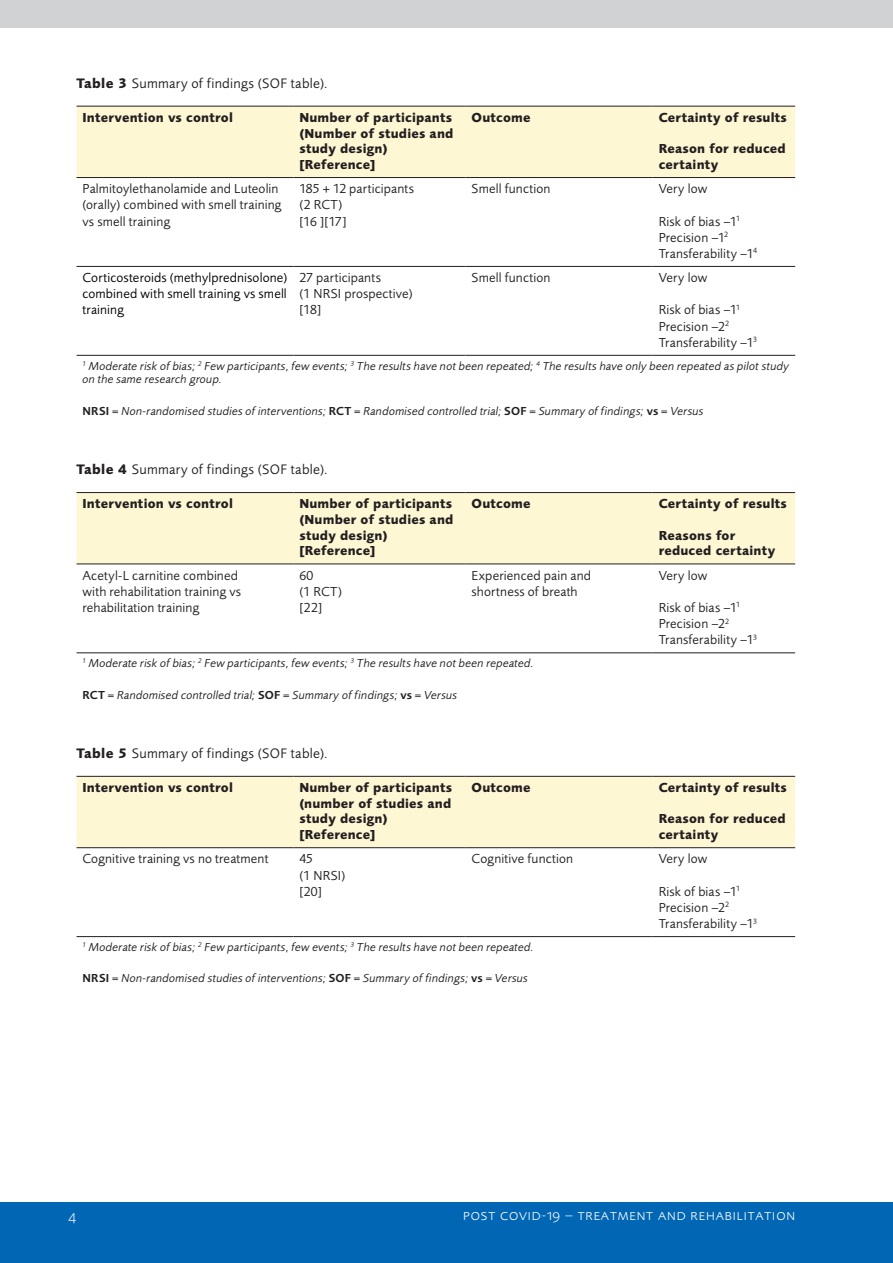
<style>
.page{position:relative;width:893px;height:1263px;background:#fff}
.page>*{position:absolute;margin:0;border:0;box-sizing:border-box;transform-origin:0 0}
.t1{font:300 15.45px "Foundry Sans Expert";letter-spacing:.03em;color:#fff}
.t2{font:14.25px "Foundry Sans";letter-spacing:.02em;color:#231f20}
.Tabelltext{font:13.5px/16.2px "Foundry Sans";letter-spacing:.01em;color:#231f20}
.Kolumnrubriker{font:700 13.5px/15.8px "Foundry Sans";letter-spacing:.015em;color:#231f20}
.Tabelltext-2{font:13.5px/16.2px "Foundry Sans";letter-spacing:.01em;color:#000;text-align:justify}
.Tabellförklaring{font:italic 12px/13.5px "Foundry Sans";letter-spacing:.015em;color:#231f20}
.s1{font-weight:700}
.s2{font-weight:600;font-style:normal}
</style>
<div class="page">
<div style="left:0;top:0;width:893px;height:28px;background:#d1d2d4"></div>
<div style="left:0;top:1202px;width:893px;height:61px;background:#0166b3"></div>
<div style="left:77px;top:107px;width:718px;height:70px;background:#fef7d4"></div>
<hr style="left:77px;top:266px;width:216px;height:1px;background:#231f20">
<hr style="left:293px;top:266px;width:173px;height:1px;background:#231f20">
<hr style="left:466px;top:266px;width:187px;height:1px;background:#231f20">
<hr style="left:653px;top:266px;width:142px;height:1px;background:#231f20">
<hr style="left:77px;top:106px;width:216px;height:1px;background:#231f20">
<hr style="left:293px;top:106px;width:173px;height:1px;background:#231f20">
<hr style="left:466px;top:106px;width:187px;height:1px;background:#231f20">
<hr style="left:653px;top:106px;width:142px;height:1px;background:#231f20">
<hr style="left:77px;top:177px;width:216px;height:1px;background:#231f20">
<hr style="left:293px;top:177px;width:173px;height:1px;background:#231f20">
<hr style="left:466px;top:177px;width:187px;height:1px;background:#231f20">
<hr style="left:653px;top:177px;width:142px;height:1px;background:#231f20">
<hr style="left:77px;top:355px;width:216px;height:1px;background:#231f20">
<hr style="left:293px;top:355px;width:173px;height:1px;background:#231f20">
<hr style="left:466px;top:355px;width:187px;height:1px;background:#231f20">
<hr style="left:653px;top:355px;width:142px;height:1px;background:#231f20">
<div style="left:77px;top:493px;width:718px;height:71px;background:#fef7d4"></div>
<hr style="left:77px;top:492px;width:216px;height:1px;background:#231f20">
<hr style="left:293px;top:492px;width:173px;height:1px;background:#231f20">
<hr style="left:466px;top:492px;width:187px;height:1px;background:#231f20">
<hr style="left:653px;top:492px;width:142px;height:1px;background:#231f20">
<hr style="left:77px;top:564px;width:216px;height:1px;background:#231f20">
<hr style="left:293px;top:564px;width:173px;height:1px;background:#231f20">
<hr style="left:466px;top:564px;width:187px;height:1px;background:#231f20">
<hr style="left:653px;top:564px;width:142px;height:1px;background:#231f20">
<hr style="left:77px;top:652px;width:216px;height:1px;background:#231f20">
<hr style="left:293px;top:652px;width:173px;height:1px;background:#231f20">
<hr style="left:466px;top:652px;width:187px;height:1px;background:#231f20">
<hr style="left:653px;top:652px;width:142px;height:1px;background:#231f20">
<div style="left:77px;top:777px;width:718px;height:70px;background:#fef7d4"></div>
<hr style="left:77px;top:776px;width:216px;height:1px;background:#231f20">
<hr style="left:293px;top:776px;width:173px;height:1px;background:#231f20">
<hr style="left:466px;top:776px;width:187px;height:1px;background:#231f20">
<hr style="left:653px;top:776px;width:142px;height:1px;background:#231f20">
<hr style="left:77px;top:847px;width:216px;height:1px;background:#231f20">
<hr style="left:293px;top:847px;width:173px;height:1px;background:#231f20">
<hr style="left:466px;top:847px;width:187px;height:1px;background:#231f20">
<hr style="left:653px;top:847px;width:142px;height:1px;background:#231f20">
<hr style="left:77px;top:936px;width:216px;height:1px;background:#231f20">
<hr style="left:293px;top:936px;width:173px;height:1px;background:#231f20">
<hr style="left:466px;top:936px;width:187px;height:1px;background:#231f20">
<hr style="left:653px;top:936px;width:142px;height:1px;background:#231f20">
<h4 class="t2" style="left:77px;top:75px;width:253px"><span class="s1">Table 3</span> Summary of findings (SOF table).</h4>
<p class="Kolumnrubriker" style="left:82px;top:109px;width:152px">Intervention vs control</p>
<p class="Kolumnrubriker" style="left:299px;top:109px;width:154px">Number of participants</p>
<p class="Kolumnrubriker" style="left:299px;top:125px;width:156px">(Number of studies and study design)</p>
<p class="Kolumnrubriker" style="left:299px;top:157px;width:77px">[Reference]</p>
<p class="Tabelltext" style="left:82px;top:180px;width:201px">Palmitoylethanolamide and Luteolin (orally) combined with smell training vs smell training</p>
<p class="Tabelltext" style="left:299px;top:180px;width:116px">185 + 12 participants</p>
<p class="Tabelltext" style="left:299px;top:197px;width:45px">(2 RCT)</p>
<p class="Tabelltext" style="left:299px;top:213px;width:49px">[16 ][17]</p>
<p class="Kolumnrubriker" style="left:472px;top:109px;width:60px">Outcome</p>
<p class="Kolumnrubriker" style="left:659px;top:109px;width:130px">Certainty of results</p>
<p class="Kolumnrubriker" style="left:659px;top:141px;width:129px">Reason for reduced certainty</p>
<p class="Tabelltext" style="left:472px;top:180px;width:80px">Smell function</p>
<p class="Tabelltext" style="left:659px;top:180px;width:50px">Very low</p>
<p class="Tabelltext" style="left:659px;top:213px;width:83px">Risk of bias –1<sup>1</sup></p>
<p class="Tabelltext" style="left:659px;top:229px;width:71px">Precision –1<sup>2</sup></p>
<p class="Tabelltext" style="left:659px;top:245px;width:100px">Transferability –1<sup>4</sup></p>
<p class="Tabelltext" style="left:472px;top:269px;width:80px">Smell function</p>
<p class="Tabelltext" style="left:659px;top:269px;width:50px">Very low</p>
<p class="Tabelltext" style="left:659px;top:302px;width:83px">Risk of bias –1<sup>1</sup></p>
<p class="Tabelltext" style="left:659px;top:318px;width:72px">Precision –2<sup>2</sup></p>
<p class="Tabelltext" style="left:659px;top:334px;width:100px">Transferability –1<sup>3</sup></p>
<p class="Tabellförklaring" style="left:82px;top:359px;width:708px"><sup>1</sup> Moderate risk of bias; <sup>2</sup> Few participants, few events; <sup>3</sup> The results have not been repeated; <sup>4</sup> The results have only been repeated as pilot study on the same research group.</p>
<p class="Tabellförklaring" style="left:82px;top:404px;width:622px"><span class="s2">NRSI</span> = Non-randomised studies of interventions; <span class="s2">RCT</span> = Randomised controlled trial; <span class="s2">SOF</span> = Summary of findings; <span class="s2">vs</span> = Versus</p>
<p class="Tabelltext-2" style="left:82px;top:269px;width:206px">Corticosteroids (methylprednisolone) combined with smell training vs smell training</p>
<p class="Tabelltext" style="left:299px;top:269px;width:83px">27 participants</p>
<p class="Tabelltext" style="left:299px;top:286px;width:115px">(1 NRSI prospective)</p>
<p class="Tabelltext" style="left:299px;top:302px;width:23px">[18]</p>
<h4 class="t2" style="left:77px;top:461px;width:253px"><span class="s1">Table 4</span> Summary of findings (SOF table).</h4>
<p class="Kolumnrubriker" style="left:82px;top:496px;width:152px">Intervention vs control</p>
<p class="Kolumnrubriker" style="left:299px;top:496px;width:154px">Number of participants</p>
<p class="Kolumnrubriker" style="left:299px;top:511px;width:156px">(Number of studies and study design)</p>
<p class="Kolumnrubriker" style="left:299px;top:543px;width:77px">[Reference]</p>
<p class="Kolumnrubriker" style="left:472px;top:496px;width:60px">Outcome</p>
<p class="Kolumnrubriker" style="left:659px;top:496px;width:130px">Certainty of results</p>
<p class="Kolumnrubriker" style="left:659px;top:527px;width:118px">Reasons for reduced certainty</p>
<p class="Tabelltext" style="left:82px;top:567px;width:160px">Acetyl-L carnitine combined with rehabilitation training vs rehabilitation training</p>
<p class="Tabelltext" style="left:299px;top:567px;width:15px">60</p>
<p class="Tabelltext" style="left:472px;top:567px;width:121px">Experienced pain and shortness of breath</p>
<p class="Tabelltext" style="left:659px;top:567px;width:50px">Very low</p>
<p class="Tabelltext" style="left:659px;top:599px;width:83px">Risk of bias –1<sup>1</sup></p>
<p class="Tabelltext" style="left:659px;top:615px;width:72px">Precision –2<sup>2</sup></p>
<p class="Tabelltext" style="left:659px;top:632px;width:100px">Transferability –1<sup>3</sup></p>
<p class="Tabellförklaring" style="left:82px;top:656px;width:453px"><sup>1</sup> Moderate risk of bias; <sup>2</sup> Few participants, few events; <sup>3</sup> The results have not been repeated.</p>
<p class="Tabellförklaring" style="left:82px;top:688px;width:376px"><span class="s2">RCT</span> = Randomised controlled trial; <span class="s2">SOF</span> = Summary of findings; <span class="s2">vs</span> = Versus</p>
<p class="Tabelltext" style="left:299px;top:583px;width:44px">(1 RCT)</p>
<p class="Tabelltext" style="left:299px;top:599px;width:24px">[22]</p>
<h4 class="t2" style="left:77px;top:745px;width:253px"><span class="s1">Table 5</span> Summary of findings (SOF table).</h4>
<p class="Kolumnrubriker" style="left:82px;top:779px;width:152px">Intervention vs control</p>
<p class="Kolumnrubriker" style="left:299px;top:779px;width:154px;text-align:justify">Number of participants (number of studies and study design)</p>
<p class="Kolumnrubriker" style="left:299px;top:827px;width:77px">[Reference]</p>
<p class="Kolumnrubriker" style="left:472px;top:779px;width:60px">Outcome</p>
<p class="Kolumnrubriker" style="left:659px;top:779px;width:130px">Certainty of results</p>
<p class="Kolumnrubriker" style="left:659px;top:811px;width:129px">Reason for reduced certainty</p>
<p class="Tabelltext" style="left:472px;top:851px;width:103px">Cognitive function</p>
<p class="Tabelltext" style="left:659px;top:851px;width:50px">Very low</p>
<p class="Tabelltext" style="left:659px;top:883px;width:83px">Risk of bias –1<sup>1</sup></p>
<p class="Tabelltext" style="left:659px;top:899px;width:72px">Precision –2<sup>2</sup></p>
<p class="Tabelltext" style="left:659px;top:915px;width:100px">Transferability –1<sup>3</sup></p>
<p class="Tabellförklaring" style="left:82px;top:940px;width:453px"><sup>1</sup> Moderate risk of bias; <sup>2</sup> Few participants, few events; <sup>3</sup> The results have not been repeated.</p>
<p class="Tabellförklaring" style="left:82px;top:971px;width:447px"><span class="s2">NRSI</span> = Non-randomised studies of interventions; <span class="s2">SOF</span> = Summary of findings; <span class="s2">vs</span> = Versus</p>
<p class="Tabelltext" style="left:82px;top:851px;width:188px">Cognitive training vs no treatment</p>
<p class="Tabelltext" style="left:299px;top:851px;width:15px">45</p>
<p class="Tabelltext" style="left:299px;top:867px;width:47px">(1 NRSI)</p>
<p class="Tabelltext" style="left:299px;top:883px;width:24px">[20]</p>
<p class="t1" style="left:68px;top:1206px;width:10px">4</p>
<p class="t1" style="left:463px;top:1206px;width:334px">post covid-19 – treatment and rehabilitation</p>
</div>
